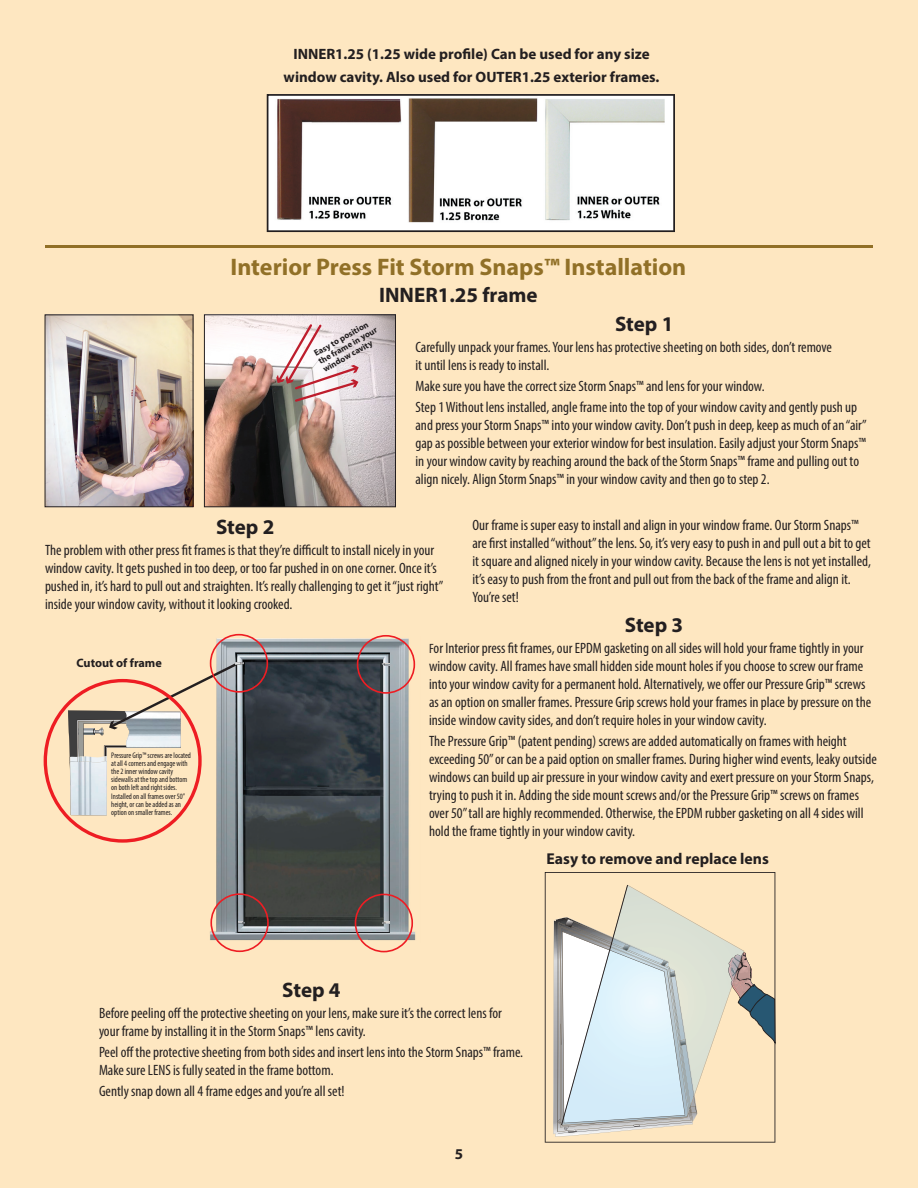
<style>
.page{position:relative;width:918px;height:1188px;background:#fee7c1}
.page>*{position:absolute;margin:0;border:0;box-sizing:border-box;transform-origin:0 0}
.t1{font:700 24px "Myriad Pro";color:#917027}
.t2{font:700 21px "Myriad Pro";color:#231f20}
.t3{font:700 15.75px "Myriad Pro";color:#231f20}
.t4{font:condensed 15px/18px "Myriad Pro";color:#231f20}
.t5{font:700 15px/22.5px "Myriad Pro";color:#231f20;text-align:center}
.t6{font:700 12.15px "Myriad Pro";color:#231f20}
.t7{font:700 8.7px/9.1px "Myriad Pro";color:#231f20}
.t8{font:condensed 8.1px/8.1px "Myriad Pro";color:#231f20;scale:.96 1}
.s1{font-size:13.5px}
</style>
<div class="page">
<svg style="left:267px;top:94px;width:408px;height:138px;background:#cbc7c4"></svg>
<img style="left:47px;top:317px;width:144px;height:188px">
<div style="left:45px;top:315px;width:148px;height:192px;border:1px solid #231f20"></div>
<hr style="left:45px;top:245px;width:828px;height:3px;background:#917027">
<img style="left:268px;top:638px;width:148px;height:29px">
<img style="left:216px;top:843px;width:19px;height:50px">
<img style="left:390px;top:694px;width:26px;height:247px">
<img style="left:269px;top:932px;width:86px;height:8px">
<img style="left:235px;top:653px;width:155px;height:279px">
<svg style="left:357px;top:635px;width:58px;height:59px;background:#988a8a"></svg>
<svg style="left:355px;top:894px;width:58px;height:58px"></svg>
<svg style="left:210px;top:893px;width:59px;height:59px"></svg>
<svg style="left:44px;top:634px;width:224px;height:209px"></svg>
<svg style="left:545px;top:872px;width:230px;height:271px"></svg>
<svg style="left:553px;top:885px;width:223px;height:252px"></svg>
<img style="left:206px;top:317px;width:188px;height:188px">
<div style="left:204px;top:315px;width:192px;height:192px;border:1px solid #231f20"></div>
<svg style="left:276px;top:322px;width:83px;height:81px;background:#e0cbcd"></svg>
<img style="left:730px;top:953px;width:27px;height:37px">
<p class="t5" style="left:284px;top:42px;width:377px">INNER1.25 (1.25 wide profile) Can be used for any size window cavity. Also used for OUTER1.25 exterior frames.</p>
<h1 class="t1" style="left:230px;top:252px;width:457px">Interior Press Fit Storm Snaps™ Installation</h1>
<h2 class="t2" style="left:379px;top:282px;width:160px">INNER1.25 frame</h2>
<h2 class="t2" style="left:615px;top:310px;width:60px">Step 1</h2>
<p class="t4" style="left:416px;top:338px;width:418px">Carefully unpack your frames. Your lens has protective sheeting on both sides, don’t remove it until lens is ready to install.</p>
<p class="t4" style="left:416px;top:375px;width:443px;line-height:21px">Make sure you have the correct size Storm Snaps™ and lens for your window.<br>Step 1 Without lens installed, angle frame into the top of your window cavity and gently push up</p>
<p class="t4" style="left:416px;top:416px;width:453px">and press your Storm Snaps™ into your window cavity. Don’t push in deep, keep as much of an “air” gap as possible between your exterior window for best insulation. Easily adjust your Storm Snaps™ in your window cavity by reaching around the back of the Storm Snaps™ frame and pulling out to align nicely. Align Storm Snaps™ in your window cavity and then go to step 2.</p>
<h2 class="t2" style="left:216px;top:513px;width:60px">Step 2</h2>
<p class="t4" style="left:45px;top:541px;width:400px">The problem with other press fit frames is that they’re difficult to install nicely in your window cavity. It gets pushed in too deep, or too far pushed in on one corner. Once it’s pushed in, it’s hard to pull out and straighten. It’s really challenging to get it “just right” inside your window cavity, without it looking crooked.</p>
<p class="t7" style="left:312px;top:349px;width:67px;rotate:-29deg">Easy to position the frame in your window cavity</p>
<p class="t4" style="left:472px;top:516px;width:400px">Our frame is super easy to install and align in your window frame. Our Storm Snaps™ are first installed “without” the lens. So, it’s very easy to push in and pull out a bit to get it square and aligned nicely in your window cavity. Because the lens is not yet installed, it’s easy to push from the front and pull out from the back of the frame and align it.<br>You’re set!</p>
<h2 class="t2" style="left:625px;top:611px;width:60px">Step 3</h2>
<p class="t4" style="left:429px;top:639px;width:444px"><span class="s1">F</span>or Interior press fit frames, our EPDM gasketing on all sides will hold your frame tightly in your window cavity. All frames have small hidden side mount holes if you choose to screw our frame into your window cavity for a permanent hold. Alternatively, we offer our Pressure Grip™ screws as an option on smaller frames. Pressure Grip screws hold your frames in place by pressure on the inside window cavity sides, and don’t require holes in your window cavity.</p>
<p class="t4" style="left:429px;top:732px;width:449px">The Pressure Grip™ (patent pending) screws are added automatically on frames with height exceeding 50” or can be a paid option on smaller frames. During higher wind events, leaky outside windows can build up air pressure in your window cavity and exert pressure on your Storm Snaps, trying to push it in. Adding the side mount screws and/or the Pressure Grip™ screws on frames over 50” tall are highly recommended. Otherwise, the EPDM rubber gasketing on all 4 sides will hold the frame tightly in your window cavity.</p>
<p class="t6" style="left:77px;top:655px;width:87px">Cutout of frame</p>
<p class="t8" style="left:111px;top:751px;width:85px">Pressure Grip™ screws are located at all 4 corners and engage with the 2 inner window cavity sidewalls at the top and bottom on both left and right sides.<br>Installed on all frames over 50” height, or can be added as an option on smaller frames.</p>
<p class="t3" style="left:547px;top:848px;width:224px">Easy to remove and replace lens</p>
<h2 class="t2" style="left:282px;top:976px;width:60px">Step 4</h2>
<p class="t4" style="left:99px;top:1004px;width:404px">Before peeling off the protective sheeting on your lens, make sure it’s the correct lens for your frame by installing it in the Storm Snaps™ lens cavity.</p>
<p class="t4" style="left:99px;top:1043px;width:426px">Peel off the protective sheeting from both sides and insert lens into the Storm Snaps™ frame.<br>Make sure LENS is fully seated in the frame bottom.</p>
<p class="t4" style="left:99px;top:1082px;width:247px">Gently snap down all 4 frame edges and you’re all set!</p>
<p class="t5" style="left:455px;top:1142px;width:10px">5</p>
</div>
